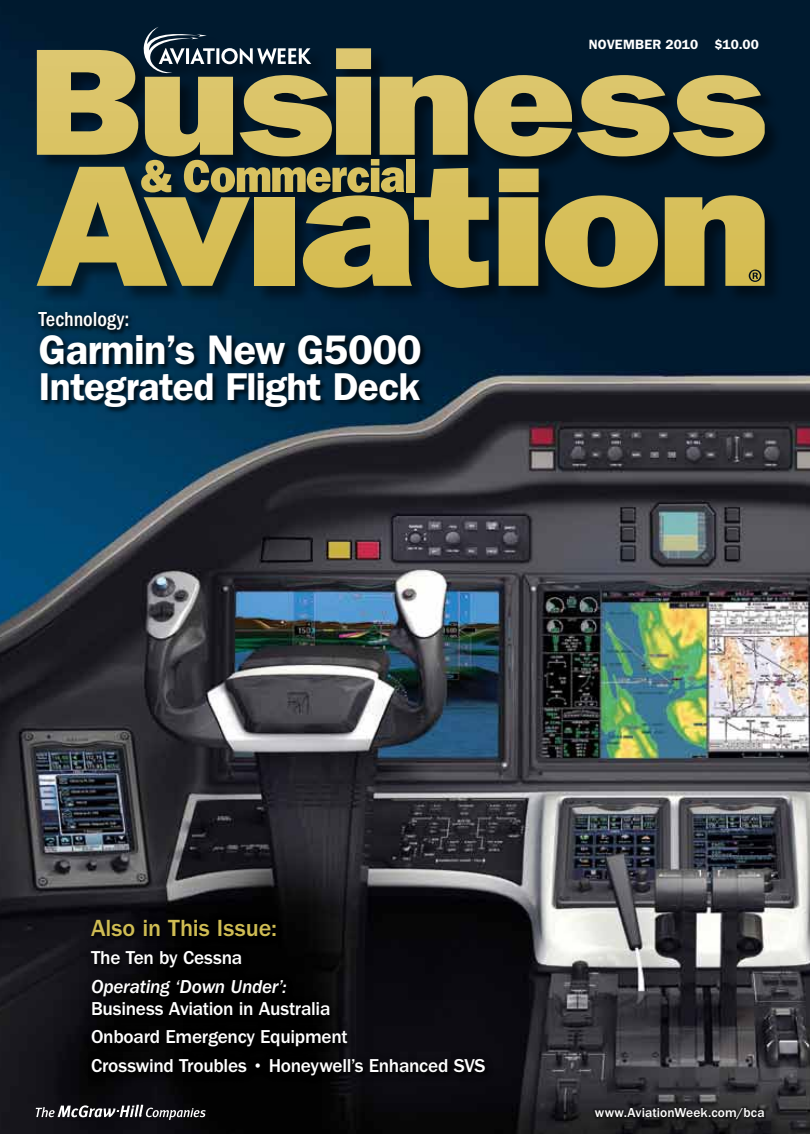
<style>
.page{position:relative;width:810px;height:1134px;background:#fff}
.page>*{position:absolute;margin:0;border:0;box-sizing:border-box;transform-origin:0 0}
.t1{font:600 41.4px "ITC Franklin Gothic Std";letter-spacing:-.015em;color:#fff}
.t2{font:600 39px "ITC Franklin Gothic Std";letter-spacing:-.015em;color:#fff}
.t3{font:500 24.15px "ITC Franklin Gothic Std";color:#cfbc53}
.t4{font:500 condensed 21px "ITC Franklin Gothic Std";letter-spacing:-.005em;color:#fff}
.t5{font:500 19.35px/28.5px "ITC Franklin Gothic Std";letter-spacing:-.015em;color:#fff}
.t6{font:19.35px "ITC Franklin Gothic Std Med It";letter-spacing:-.015em;color:#fff}
.t7{font:500 13.5px "ITC Franklin Gothic Std";letter-spacing:.005em;color:#fff}
.t8{font:600 13.5px "ITC Franklin Gothic Std";letter-spacing:.015em;color:#fff}
</style>
<div class="page">
<img style="left:0;top:0;width:810px;height:1134px">
<div style="left:596px;top:1109px;width:184px;height:25px;background:#000;opacity:.75"></div>
<svg style="left:592px;top:1105px;width:174px;height:16px;background:#1e1d1f"></svg>
<svg style="left:36px;top:1105px;width:170px;height:15px;background:#504f53"></svg>
<div style="left:81px;top:909px;width:412px;height:175px;background:#000;opacity:.3"></div>
<div style="left:28px;top:301px;width:108px;height:38px;background:#000;opacity:.3"></div>
<div style="left:30px;top:325px;width:400px;height:91px;background:#000;opacity:.3"></div>
<div style="left:37px;top:27px;width:745px;height:276px;background:#000;opacity:.45"></div>
<svg style="left:37px;top:27px;width:728px;height:261px;background:#747247"></svg>
<svg style="left:804px;top:0;width:6px;height:4px"></svg>
<p class="t4" style="left:39px;top:307px;width:92px">Technology:</p>
<h1 class="t1" style="left:39px;top:326px;width:384px">Garmin’s New G5000</h1>
<h2 class="t2" style="left:39px;top:364px;width:383px">Integrated Flight Deck</h2>
<p class="t8" style="left:589px;top:37px;width:172px">November 2010 $10.00</p>
<p class="t3" style="left:91px;top:914px;width:188px">Also in This Issue:</p>
<p class="t5" style="left:91px;top:944px;width:153px">The Ten by Cessna</p>
<p class="t6" style="left:91px;top:976px;width:197px">Operating ‘Down Under’:</p>
<p class="t5" style="left:91px;top:994px;width:396px">Business Aviation in Australia<br>Onboard Emergency Equipment<br>Crosswind Troubles • Honeywell’s Enhanced SVS</p>
<p class="t7" style="left:595px;top:1105px;width:171px">www.AviationWeek.com/bca</p>
</div>
